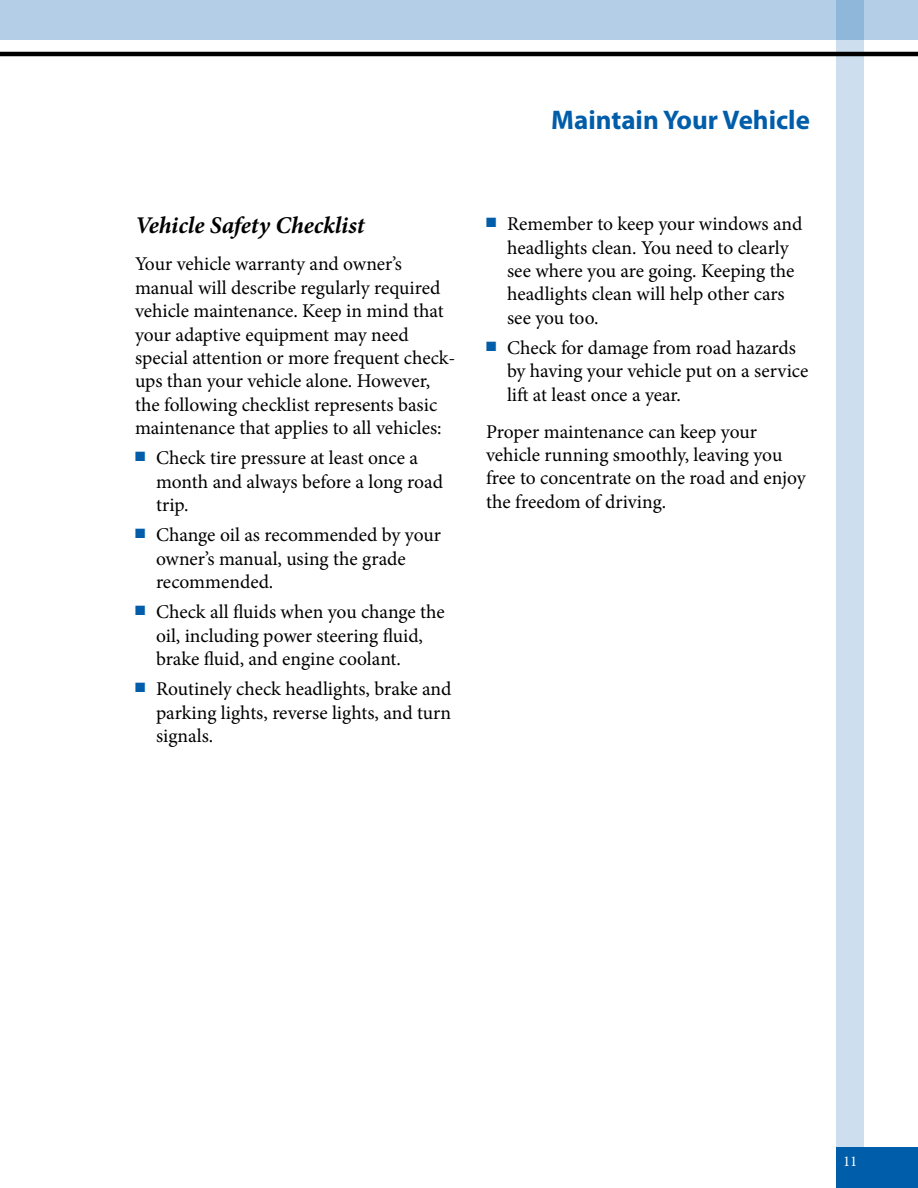
<style>
.page{position:relative;width:918px;height:1188px;background:#fff}
.page>*{position:absolute;margin:0;border:0;box-sizing:border-box;transform-origin:0 0}
.t1{font:700 27px "Myriad Pro";color:#005daa}
.t2{font:italic 700 24px "Minion Pro";letter-spacing:-.005em;color:#000}
.t3{font:19.5px/23.4px "Minion Pro";letter-spacing:-.005em;color:#000}
.t4{font:15px "Minion Pro";color:#fff}
</style>
<div class="page">
<div style="left:0;top:0;width:918px;height:40px;background:#b3cee6"></div>
<div style="left:837px;top:0;width:27px;height:1150px;background:#cddfee"></div>
<div style="left:837px;top:1148px;width:81px;height:40px;background:#005daa"></div>
<hr style="left:0;top:52px;width:918px;height:4px;background:#000">
<h1 class="t1" style="left:551px;top:102px;width:260px">Maintain Your Vehicle</h1>
<p class="t2" style="left:135px;top:209px;width:231px">Vehicle Safety Checklist</p>
<p class="t3" style="left:135px;top:253px;width:322px">Your vehicle warranty and owner’s manual will describe regularly required vehicle maintenance. Keep in mind that your adaptive equipment may need special attention or more frequent check&shy;ups than your vehicle alone. However, the following checklist represents basic maintenance that applies to all vehicles:</p>
<p class="t3" style="left:156px;top:446px;width:289px;text-indent:-21px"><sup>■</sup> Check tire pressure at least once a month and always before a long road trip.</p>
<p class="t3" style="left:156px;top:523px;width:287px;text-indent:-21px"><sup>■</sup> Change oil as recommended by your owner’s manual, using the grade recommended.</p>
<p class="t3" style="left:156px;top:600px;width:290px;text-indent:-21px"><sup>■</sup> Check all fluids when you change the oil, including power steering fluid, brake fluid, and engine coolant.</p>
<p class="t3" style="left:156px;top:677px;width:297px;text-align:justify;text-indent:-21px"><sup>■</sup> Routinely check headlights, brake and parking lights, reverse lights, and turn signals.</p>
<p class="t3" style="left:507px;top:212px;width:297px;text-indent:-21px"><sup>■</sup> Remember to keep your windows and headlights clean. You need to clearly see where you are going. Keeping the headlights clean will help other cars see you too.</p>
<p class="t3" style="left:507px;top:336px;width:303px;text-indent:-21px"><sup>■</sup> Check for damage from road hazards by having your vehicle put on a service lift at least once a year.</p>
<p class="t3" style="left:486px;top:420px;width:321px">Proper maintenance can keep your vehicle running smoothly, leaving you free to concentrate on the road and enjoy the freedom of driving.</p>
<p class="t4" style="left:843px;top:1151px;width:16px">11</p>
</div>
